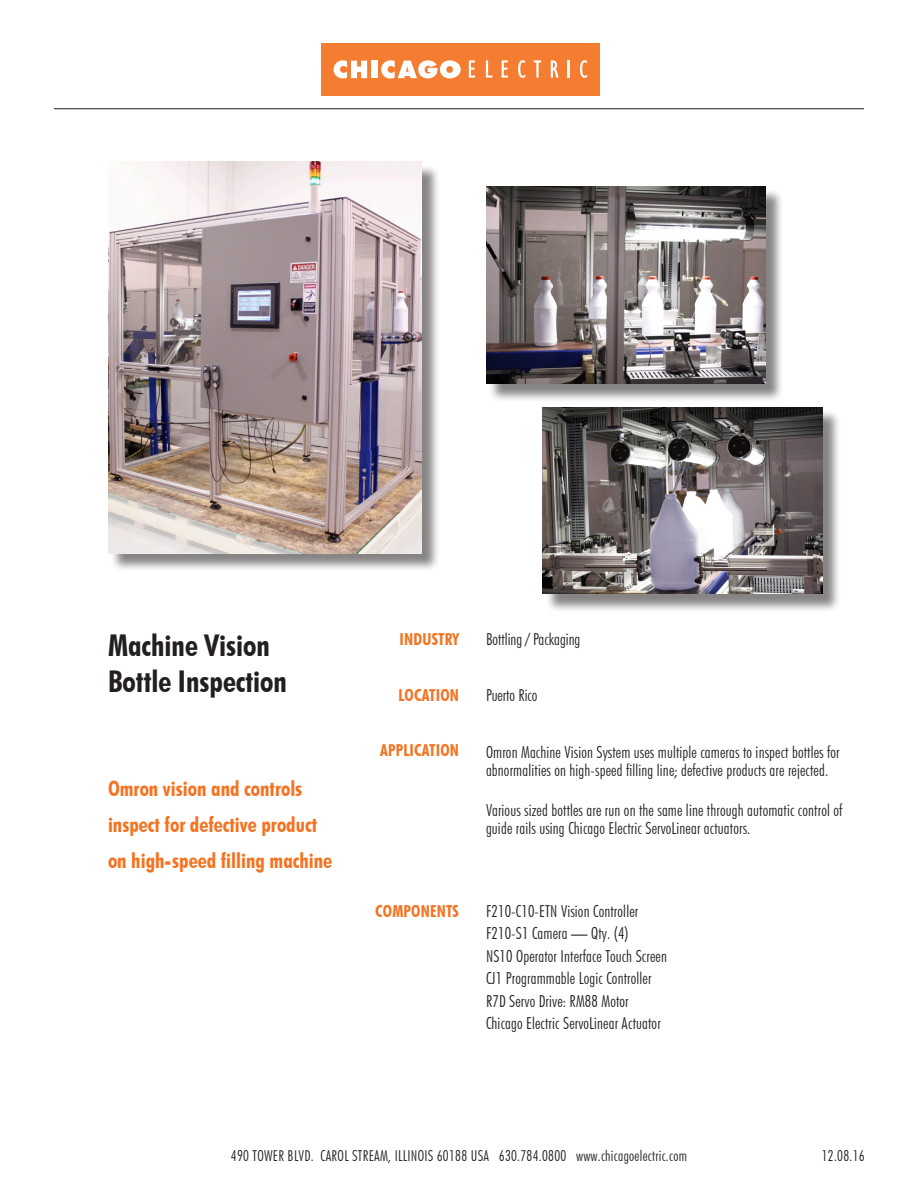
<style>
.page{position:relative;width:918px;height:1188px;background:#fff}
.page>*{position:absolute;margin:0;border:0;box-sizing:border-box;transform-origin:0 0}
.t1{font:700 condensed 30px/36px "Futura BT";color:#231f20}
.t2{font:700 condensed 21px/36px "Futura BT";color:#f47321}
.t3{font:300 condensed 16.5px/22.5px "Futura BT";letter-spacing:.01em;color:#231f20}
.t4{font:700 condensed 16.5px "Futura BT";letter-spacing:.01em;color:#f47321}
.t5{font:300 condensed 15px "Futura BT";letter-spacing:.02em;color:#231f20}
.s1{font-weight:500}
</style>
<div class="page">
<div style="left:321px;top:43px;width:279px;height:52px;background:#f47d31"></div>
<svg style="left:469px;top:60px;width:6px;height:18px"></svg>
<svg style="left:486px;top:60px;width:6px;height:18px"></svg>
<svg style="left:502px;top:60px;width:6px;height:18px"></svg>
<svg style="left:518px;top:60px;width:7px;height:18px"></svg>
<svg style="left:534px;top:60px;width:7px;height:18px"></svg>
<svg style="left:551px;top:60px;width:7px;height:18px"></svg>
<svg style="left:568px;top:60px;width:2px;height:18px"></svg>
<svg style="left:580px;top:60px;width:7px;height:18px"></svg>
<svg style="left:334px;top:60px;width:33px;height:18px"></svg>
<div style="left:371px;top:61px;width:7px;height:17px;background:#fff"></div>
<svg style="left:381px;top:60px;width:80px;height:18px"></svg>
<hr style="left:54px;top:108px;width:810px;height:1px;background:#231f20">
<div style="left:110px;top:164px;width:330px;height:407px;background:#231f20;opacity:.55"></div>
<img style="left:108px;top:162px;width:314px;height:391px">
<div style="left:488px;top:189px;width:296px;height:213px;background:#231f20;opacity:.55"></div>
<img style="left:486px;top:186px;width:280px;height:198px">
<div style="left:545px;top:410px;width:296px;height:203px;background:#231f20;opacity:.55"></div>
<img style="left:543px;top:407px;width:280px;height:187px">
<h1 class="t1" style="left:108px;top:629px;width:180px">Machine Vision<br>Bottle Inspection</h1>
<p class="t2" style="left:108px;top:772px;width:226px">Omron vision and controls inspect for defective product on high-speed filling machine</p>
<p class="t4" style="left:400px;top:633px;width:61px">INDUSTRY</p>
<p class="t3" style="left:486px;top:629px;width:96px">Bottling / Packaging</p>
<p class="t4" style="left:399px;top:688px;width:62px">LOCATION</p>
<p class="t3" style="left:486px;top:685px;width:53px">Puerto Rico</p>
<p class="t4" style="left:380px;top:744px;width:80px">APPLICATION</p>
<p class="t3" style="left:486px;top:744px;width:355px;line-height:18px">Omron Machine Vision System uses multiple cameras to inspect bottles for abnormalities on high-speed filling line; defective products are rejected.</p>
<p class="t3" style="left:486px;top:803px;width:358px;line-height:18px">Various sized bottles are run on the same line through automatic control of guide rails using Chicago Electric ServoLinear actuators.</p>
<p class="t4" style="left:375px;top:904px;width:85px">COMPONENTS</p>
<p class="t3" style="left:486px;top:901px;width:182px">F210-C10-ETN Vision Controller F210-S1 Camera <span class="s1">—</span> Qty. (4)<br>NS10 Operator Interface Touch Screen CJ1 Programmable Logic Controller R7D Servo Drive: RM88 Motor Chicago Electric ServoLinear Actuator</p>
<p class="t5" style="left:231px;top:1149px;width:457px">490 TOWER BLVD. CAROL STREAM, ILLINOIS 60188 USA 630.784.0800 www.chicagoelectric.com</p>
<p class="t5" style="left:822px;top:1150px;width:44px">12.08.16</p>
</div>
